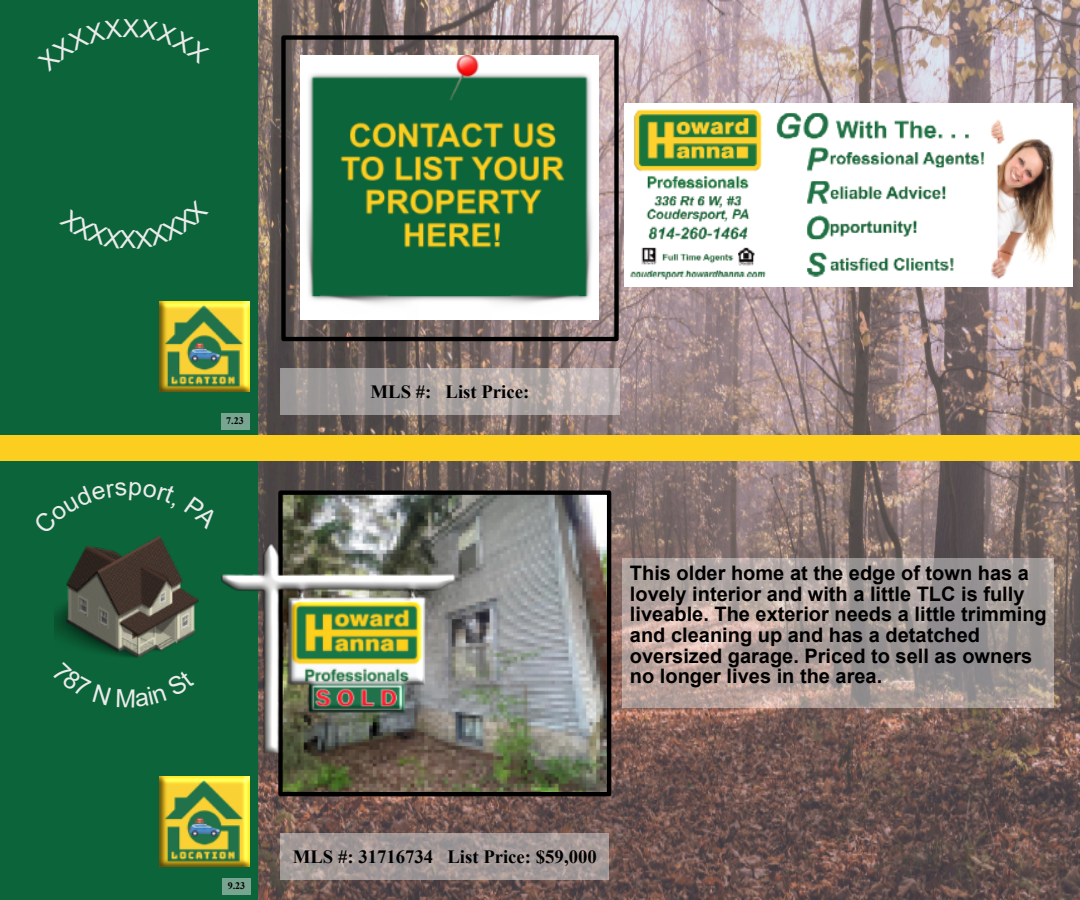
<style>
.page{position:relative;width:1080px;height:900px;background:#fff}
.page>*{position:absolute;margin:0;border:0;box-sizing:border-box;transform-origin:0 0}
.t1{font:25px "Arial";color:#ebebeb}
.t2{font:700 20px/20.6px "Arial";color:#000}
.t3{font:700 18.75px "Times New Roman";color:#000}
.t4{font:700 10px "Times New Roman";color:#000}
</style>
<div class="page">
<img style="left:257px;top:0;width:823px;height:900px">
<div style="left:0;top:0;width:257px;height:900px;background:#0c653a"></div>
<img style="left:54px;top:535px;width:145px;height:123px">
<img style="left:301px;top:56px;width:298px;height:263px">
<div style="left:281px;top:35px;width:338px;height:306px;border:4px solid #000"></div>
<div style="left:622px;top:558px;width:432px;height:149px;background:#fff;opacity:.39"></div>
<div style="left:0;top:436px;width:1080px;height:25px;background:#fbce20"></div>
<div style="left:280px;top:368px;width:340px;height:47px;background:#ebebeb;opacity:.48"></div>
<div style="left:280px;top:833px;width:329px;height:47px;background:#ebebeb;opacity:.48"></div>
<div style="left:221px;top:413px;width:28px;height:17px;background:#77a58f"></div>
<div style="left:222px;top:878px;width:29px;height:17px;background:#77a58f"></div>
<img style="left:283px;top:495px;width:323px;height:296px">
<div style="left:278px;top:490px;width:333px;height:306px;border:4px solid #000"></div>
<img style="left:159px;top:301px;width:90px;height:90px">
<img style="left:159px;top:776px;width:90px;height:90px">
<img style="left:221px;top:544px;width:234px;height:210px">
<img style="left:625px;top:103px;width:447px;height:183px">
<p class="t1" style="left:120px;top:230px;width:18px">X</p>
<p class="t4" style="left:226px;top:417px;width:19px">7.23</p>
<p class="t3" style="left:371px;top:385px;width:160px">MLS #: List Price:</p>
<p class="t2" style="left:630px;top:564px;width:418px">This older home at the edge of town has a lovely interior and with a little TLC is fully liveable. The exterior needs a little trimming and cleaning up and has a detatched oversized garage. Priced to sell as owners no longer lives in the area.</p>
<p class="t4" style="left:228px;top:882px;width:19px">9.23</p>
<p class="t3" style="left:293px;top:850px;width:306px">MLS #: 31716734 List Price: $59,000</p>
</div>
